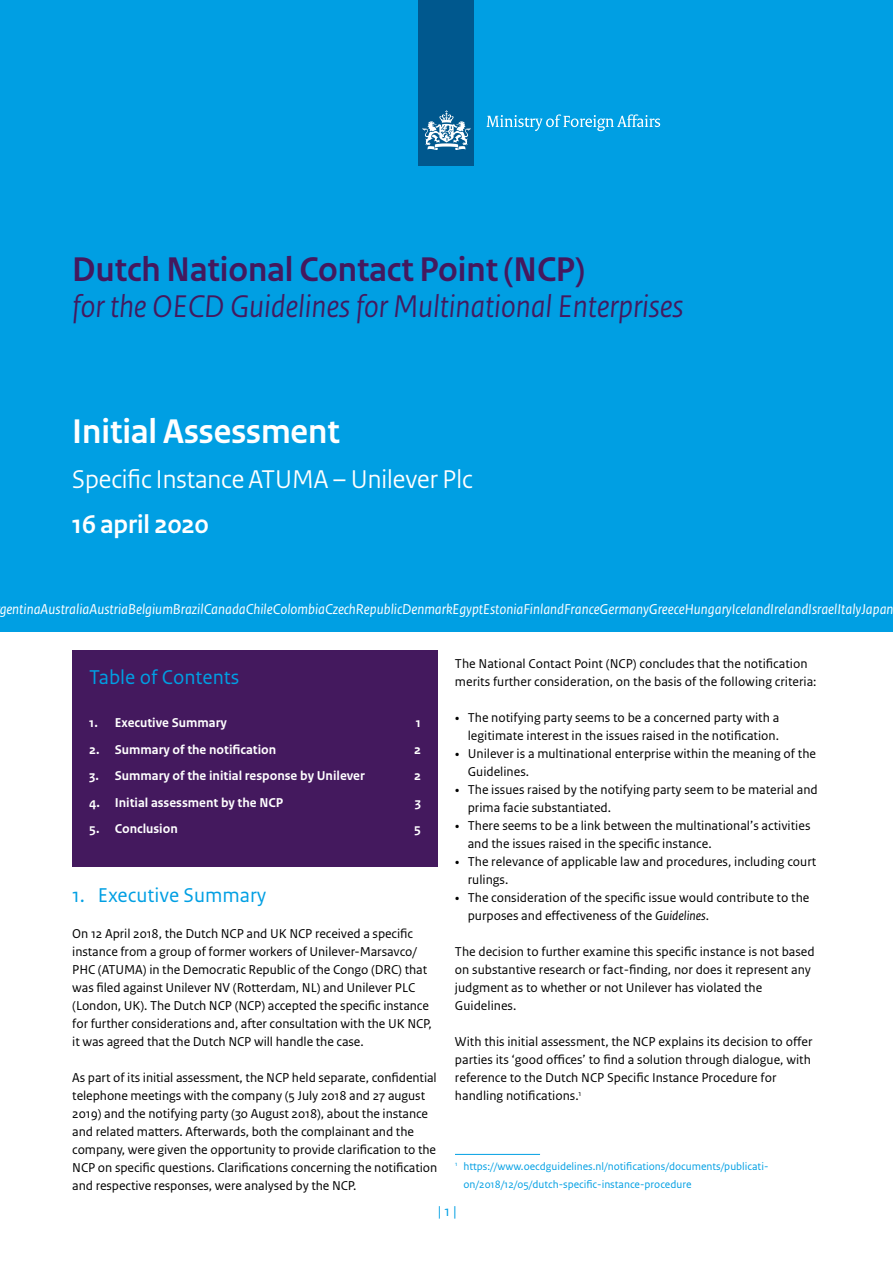
<style>
.page{position:relative;width:893px;height:1263px;background:#fff}
.page>*{position:absolute;margin:0;border:0;box-sizing:border-box;transform-origin:0 0}
.t1{font:700 36px "Rijksoverheid Sans Heading";color:#44195e}
.t2{font:700 36px "Rijksoverheid Sans Heading";color:#fff}
.t3{font:italic 33px "Rijksoverheid Sans Heading";color:#44195e}
.t4{font:27px "Rijksoverheid Sans Heading";color:#fff}
.t5{font:700 27px "Rijksoverheid Sans Heading";color:#fff}
.t6{font:21px "Rijksoverheid Sans Text";color:#009fe3}
.t7{font:italic 15px "Rijksoverheid Sans Text";color:#fff}
.t8{font:15px "Rijksoverheid Sans Text";color:#009fe3}
.t9{font:13.5px/18px "Rijksoverheid Sans Text";color:#000}
.t10{font:700 13.5px "Rijksoverheid Sans Text";color:#fff}
.t11{font:11.25px/18px "Rijksoverheid Sans Text";color:#009fe3}
.s1{font-family:"Rijksoverheid Serif"}
.s2{font-style:italic}
</style>
<div class="page">
<div style="left:0;top:0;width:893px;height:631px;background:#009fe3"></div>
<div style="left:72px;top:650px;width:366px;height:216px;background:#44195e"></div>
<div style="left:419px;top:0;width:55px;height:166px;background:#00588e"></div>
<svg style="left:423px;top:110px;width:47px;height:40px"></svg>
<svg style="left:486px;top:114px;width:174px;height:17px"></svg>
<hr style="left:455px;top:1154px;width:85px;height:1px;background:#009fe3">
<p class="t1" style="left:72px;top:249px;width:514px">Dutch National Contact Point (NCP)</p>
<p class="t3" style="left:72px;top:287px;width:613px">for the OECD Guidelines for Multinational Enterprises</p>
<h1 class="t2" style="left:72px;top:411px;width:269px">Initial Assessment</h1>
<h1 class="t4" style="left:72px;top:463px;width:402px">Specifc Instance ATUMA – Unilever Plc</h1>
<p class="t5" style="left:72px;top:509px;width:138px">16 april 2020</p>
<p class="t7" style="left:-1px;top:601px;width:896px">gentinaAustraliaAustriaBelgiumBrazilCanadaChileColombiaCzechRepublicDenmarkEgyptEstoniaFinlandFranceGermanyGreeceHungaryIcelandIrelandIsraelItalyJapan</p>
<p class="t9" style="left:455px;top:655px;width:363px">The National Contact Point (NCP) concludes that the notifcation merits further consideration, on the basis of the following criteria:</p>
<p class="t9" style="left:455px;top:709px;width:326px;text-align:right"><span class="s1">•</span> The notifying party seems to be a concerned party with a legitimate interest in the issues raised in the notifcation.</p>
<p class="t9" style="left:468px;top:745px;width:350px;text-indent:-13px"><span class="s1">•</span> Unilever is a multinational enterprise within the meaning of the<br>Guidelines.</p>
<p class="t9" style="left:468px;top:781px;width:352px;text-indent:-13px"><span class="s1">•</span> The issues raised by the notifying party seem to be material and prima facie substantiated.</p>
<p class="t9" style="left:468px;top:817px;width:344px;text-indent:-13px"><span class="s1">•</span> There seems to be a link between the multinational’s activities and the issues raised in the specifc instance.</p>
<p class="t9" style="left:468px;top:853px;width:350px;text-indent:-13px"><span class="s1">•</span> The relevance of applicable law and procedures, including court rulings.</p>
<p class="t9" style="left:468px;top:889px;width:343px;text-indent:-13px"><span class="s1">•</span> The consideration of the specifc issue would contribute to the purposes and efectiveness of the <span class="s2">Guidelines</span>.</p>
<p class="t9" style="left:455px;top:943px;width:361px">The decision to further examine this specifc instance is not based on substantive research or fact-fnding, nor does it represent any judgment as to whether or not Unilever has violated the Guidelines.</p>
<p class="t9" style="left:455px;top:1033px;width:359px">With this initial assessment, the NCP explains its decision to ofer parties its ‘good ofces’ to fnd a solution through dialogue, with reference to the Dutch NCP Specifc Instance Procedure for handling notifcations.<sup>1</sup></p>
<h3 class="t6" style="left:89px;top:665px;width:152px">Table of Contents</h3>
<p class="t10" style="left:89px;top:715px;width:139px">1. Executive Summary</p>
<p class="t10" style="left:416px;top:715px;width:7px">1</p>
<p class="t10" style="left:89px;top:742px;width:189px">2. Summary of the notifcation</p>
<p class="t10" style="left:414px;top:742px;width:8px">2</p>
<p class="t10" style="left:89px;top:768px;width:277px">3. Summary of the initial response by Unilever</p>
<p class="t10" style="left:414px;top:768px;width:8px">2</p>
<p class="t10" style="left:89px;top:795px;width:195px">4. Initial assessment by the NCP</p>
<p class="t10" style="left:415px;top:795px;width:8px">3</p>
<p class="t10" style="left:89px;top:821px;width:90px">5. Conclusion</p>
<p class="t10" style="left:414px;top:821px;width:8px">5</p>
<h2 class="t6" style="left:72px;top:883px;width:196px">1. Executive Summary</h2>
<p class="t9" style="left:72px;top:925px;width:361px">On 12 April 2018, the Dutch NCP and UK NCP received a specifc instance from a group of former workers of Unilever-Marsavco/ PHC (ATUMA) in the Democratic Republic of the Congo (DRC) that was fled against Unilever NV (Roterdam, NL) and Unilever PLC (London, UK). The Dutch NCP (NCP) accepted the specifc instance for further considerations and, afer consultation with the UK NCP, it was agreed that the Dutch NCP will handle the case.</p>
<p class="t9" style="left:72px;top:1069px;width:366px">As part of its initial assessment, the NCP held separate, confdential telephone meetings with the company (5 July 2018 and 27 august 2019) and the notifying party (30 August 2018), about the instance and related maters. Aferwards, both the complainant and the company, were given the opportunity to provide clarifcation to the NCP on specifc questions. Clarifcations concerning the notifcation and respective responses, were analysed by the NCP.</p>
<p class="t11" style="left:463px;top:1158px;width:306px;text-indent:-9px"><sup>1</sup> htps://www.oecdguidelines.nl/notifcations/documents/publicati&shy;on/2018/12/05/dutch-specifc-instance-procedure</p>
<p class="t8" style="left:438px;top:1202px;width:20px">| 1 |</p>
</div>
